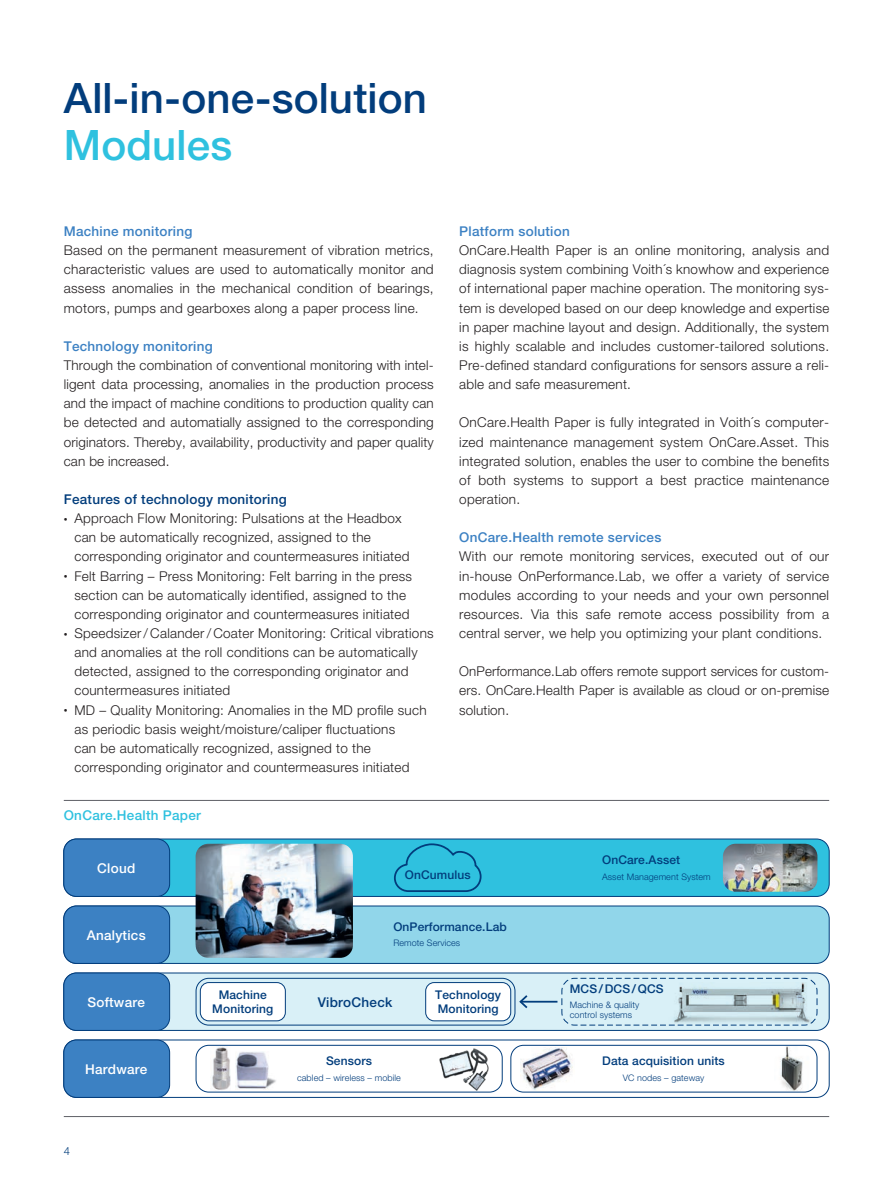
<style>
.page{position:relative;width:893px;height:1191px;background:#fff}
.page>*{position:absolute;margin:0;border:0;box-sizing:border-box;transform-origin:0 0}
.t1{font:500 42px "Helvetica Neue LT Pro";letter-spacing:.005em;color:#023d7c}
.t2{font:500 42px "Helvetica Neue LT Pro";letter-spacing:.005em;color:#2fc1df}
.t3{font:300 13.5px/19.2px "Helvetica Neue LT Pro";letter-spacing:.02em;color:#231f20;text-align:justify}
.t4{font:500 13.5px "Helvetica Neue LT Pro";letter-spacing:.02em;color:#3c81c3}
.t5{font:500 13.5px "Helvetica Neue LT Pro";letter-spacing:.02em;color:#023d7c}
.t6{font:500 13.5px "Helvetica Neue LT Pro";letter-spacing:.02em;color:#fff}
.t7{font:500 13.5px "Helvetica Neue LT Pro";letter-spacing:.02em;color:#2fc1df}
.t8{font:500 12px/14.4px "Helvetica Neue LT Pro";letter-spacing:.01em;color:#023d7c;text-align:center}
.t9{font:300 11.25px "Helvetica Neue LT Pro";color:#023d7c}
.t10{font:300 9px/10.8px "Helvetica Neue LT Pro";letter-spacing:.01em;color:#023d7c}
.s1{font-size:7.5px}
</style>
<div class="page">
<img style="left:236px;top:1051px;width:40px;height:38px">
<img style="left:780px;top:1046px;width:31px;height:44px">
<div style="left:510px;top:1044px;width:307px;height:48px;border:1px solid #023d7c;border-radius:13px"></div>
<div style="left:64px;top:973px;width:765px;height:57px;background:#d9f0f7;border-radius:13px"></div>
<div style="left:63px;top:972px;width:767px;height:58px;border:1px solid #023d7c;border-radius:13px"></div>
<div style="left:196px;top:978px;width:319px;height:47px;border:1px solid #023d7c;border-radius:13px"></div>
<div style="left:196px;top:1044px;width:307px;height:48px;border:1px solid #023d7c;border-radius:13px"></div>
<svg style="left:561px;top:977px;width:257px;height:49px"></svg>
<div style="left:64px;top:839px;width:765px;height:57px;background:#2fc1df;border-radius:13px"></div>
<div style="left:63px;top:838px;width:767px;height:59px;border:1px solid #023d7c;border-radius:13px"></div>
<div style="left:64px;top:906px;width:765px;height:57px;background:#91d6ea;border-radius:13px"></div>
<div style="left:63px;top:905px;width:767px;height:59px;border:1px solid #023d7c;border-radius:13px"></div>
<div style="left:63px;top:1039px;width:767px;height:58px;border:1px solid #023d7c;border-radius:13px"></div>
<div style="left:64px;top:973px;width:106px;height:57px;background:#3c81c3;border-radius:13px"></div>
<div style="left:63px;top:972px;width:107px;height:58px;border:1px solid #023d7c;border-radius:13px"></div>
<div style="left:200px;top:982px;width:85px;height:38px;background:#fff;border-radius:9px"></div>
<div style="left:200px;top:982px;width:86px;height:39px;border:1px solid #023d7c;border-radius:9px"></div>
<div style="left:426px;top:982px;width:85px;height:38px;background:#fff;border-radius:9px"></div>
<div style="left:425px;top:982px;width:86px;height:39px;border:1px solid #023d7c;border-radius:9px"></div>
<div style="left:64px;top:839px;width:106px;height:57px;background:#3c81c3;border-radius:13px"></div>
<div style="left:63px;top:838px;width:107px;height:59px;border:1px solid #023d7c;border-radius:13px"></div>
<div style="left:64px;top:906px;width:106px;height:57px;background:#3c81c3;border-radius:13px"></div>
<div style="left:63px;top:905px;width:107px;height:59px;border:1px solid #023d7c;border-radius:13px"></div>
<div style="left:64px;top:1040px;width:106px;height:57px;background:#3c81c3;border-radius:13px"></div>
<div style="left:63px;top:1039px;width:107px;height:58px;border:1px solid #023d7c;border-radius:13px"></div>
<hr style="left:64px;top:800px;width:765px;height:1px;background:#5f6066">
<hr style="left:64px;top:1116px;width:765px;height:1px;background:#5f6066">
<img style="left:211px;top:1046px;width:19px;height:44px">
<img style="left:669px;top:982px;width:145px;height:41px">
<svg style="left:394px;top:843px;width:88px;height:49px"></svg>
<img style="left:723px;top:843px;width:94px;height:48px">
<img style="left:196px;top:843px;width:157px;height:114px">
<hr style="left:520px;top:1000px;width:37px;height:2px;background:#023d7c">
<svg style="left:519px;top:995px;width:10px;height:14px"></svg>
<img style="left:439px;top:1048px;width:50px;height:42px">
<img style="left:521px;top:1047px;width:52px;height:43px">
<h1 class="t1" style="left:64px;top:73px;width:365px">All-in-one-solution</h1>
<h1 class="t2" style="left:64px;top:119px;width:170px">Modules</h1>
<p class="t4" style="left:64px;top:223px;width:130px">Machine monitoring</p>
<p class="t3" style="left:64px;top:240px;width:371px">Based on the permanent measurement of vibration metrics, characteristic values are used to automatically monitor and assess anomalies in the mechanical condition of bearings, motors, pumps and gearboxes along a paper process line.</p>
<p class="t4" style="left:64px;top:338px;width:150px">Technology monitoring</p>
<p class="t3" style="left:64px;top:355px;width:371px">Through the combination of conventional monitoring with intel&shy;ligent data processing, anomalies in the production process and the impact of machine conditions to production quality can be detected and automatially assigned to the corresponding originators. Thereby, availability, productivity and paper quality can be increased.</p>
<p class="t5" style="left:64px;top:491px;width:224px">Features of technology monitoring</p>
<p class="t3" style="left:74px;top:508px;width:337px;text-align:left;text-indent:-11px"><span class="s1">•</span> Approach Flow Monitoring: Pulsations at the Headbox can be automatically recognized, assigned to the corresponding originator and countermeasures initiated</p>
<p class="t3" style="left:64px;top:566px;width:350px;text-align:center"><span class="s1">•</span> Felt Barring – Press Monitoring: Felt barring in the press section can be automatically identified, assigned to the corresponding originator and countermeasures initiated</p>
<p class="t3" style="left:74px;top:623px;width:361px;text-align:left;text-indent:-11px"><span class="s1">•</span> Speedsizer/ Calander/ Coater Monitoring: Critical vibrations and anomalies at the roll conditions can be automatically detected, assigned to the corresponding originator and countermeasures initiated</p>
<p class="t3" style="left:74px;top:700px;width:354px;text-align:left;text-indent:-11px"><span class="s1">•</span> MD – Quality Monitoring: Anomalies in the MD profile such as periodic basis weight/moisture/caliper fluctuations<br>can be automatically recognized, assigned to the corresponding originator and countermeasures initiated</p>
<p class="t7" style="left:64px;top:807px;width:139px">OnCare.Health Paper</p>
<p class="t4" style="left:459px;top:223px;width:112px">Platform solution</p>
<p class="t3" style="left:459px;top:240px;width:371px">OnCare.Health Paper is an online monitoring, analysis and diagnosis system combining Voith´s knowhow and experience of international paper machine operation. The monitoring sys&shy;tem is developed based on our deep knowledge and expertise in paper machine layout and design. Additionally, the system is highly scalable and includes customer-tailored solutions.<br>Pre-defined standard configurations for sensors assure a reli&shy;able and safe measurement.</p>
<p class="t3" style="left:459px;top:413px;width:371px">OnCare.Health Paper is fully integrated in Voith´s computer&shy;ized maintenance management system OnCare.Asset. This integrated solution, enables the user to combine the benefits of both systems to support a best practice maintenance operation.</p>
<p class="t4" style="left:459px;top:529px;width:204px">OnCare.Health remote services</p>
<p class="t3" style="left:459px;top:547px;width:371px">With our remote monitoring services, executed out of our in-house OnPerformance.Lab, we offer a variety of service modules according to your needs and your own personnel resources. Via this safe remote access possibility from a central server, we help you optimizing your plant conditions.</p>
<p class="t3" style="left:459px;top:661px;width:371px">OnPerformance.Lab offers remote support services for custom&shy;ers. OnCare.Health Paper is available as cloud or on-premise solution.</p>
<p class="t6" style="left:97px;top:859px;width:40px">Cloud</p>
<p class="t6" style="left:87px;top:926px;width:60px">Analytics</p>
<p class="t8" style="left:602px;top:853px;width:80px">OnCare.Asset</p>
<p class="t8" style="left:405px;top:867px;width:67px">OnCumulus</p>
<p class="t10" style="left:602px;top:870px;width:110px">Asset Management System</p>
<p class="t8" style="left:393px;top:919px;width:115px">OnPerformance.Lab</p>
<p class="t10" style="left:393px;top:937px;width:68px">Remote Services</p>
<p class="t6" style="left:87px;top:993px;width:59px">Software</p>
<p class="t8" style="left:212px;top:987px;width:62px">Machine<br>Monitoring</p>
<p class="t8" style="left:435px;top:987px;width:67px;text-align:left">Technology<br>Monitoring</p>
<p class="t5" style="left:318px;top:993px;width:76px">VibroCheck</p>
<p class="t6" style="left:85px;top:1060px;width:64px">Hardware</p>
<p class="t8" style="left:326px;top:1053px;width:47px">Sensors</p>
<p class="t10" style="left:297px;top:1071px;width:105px">cabled – wireless – mobile</p>
<p class="t9" style="left:64px;top:1144px;width:8px">4</p>
<p class="t8" style="left:570px;top:981px;width:95px">MCS/ DCS/QCS</p>
<p class="t10" style="left:570px;top:999px;width:71px">Machine &amp; quality control systems</p>
<p class="t8" style="left:602px;top:1053px;width:124px">Data acquisition units</p>
<p class="t10" style="left:623px;top:1071px;width:83px">VC nodes – gateway</p>
</div>
